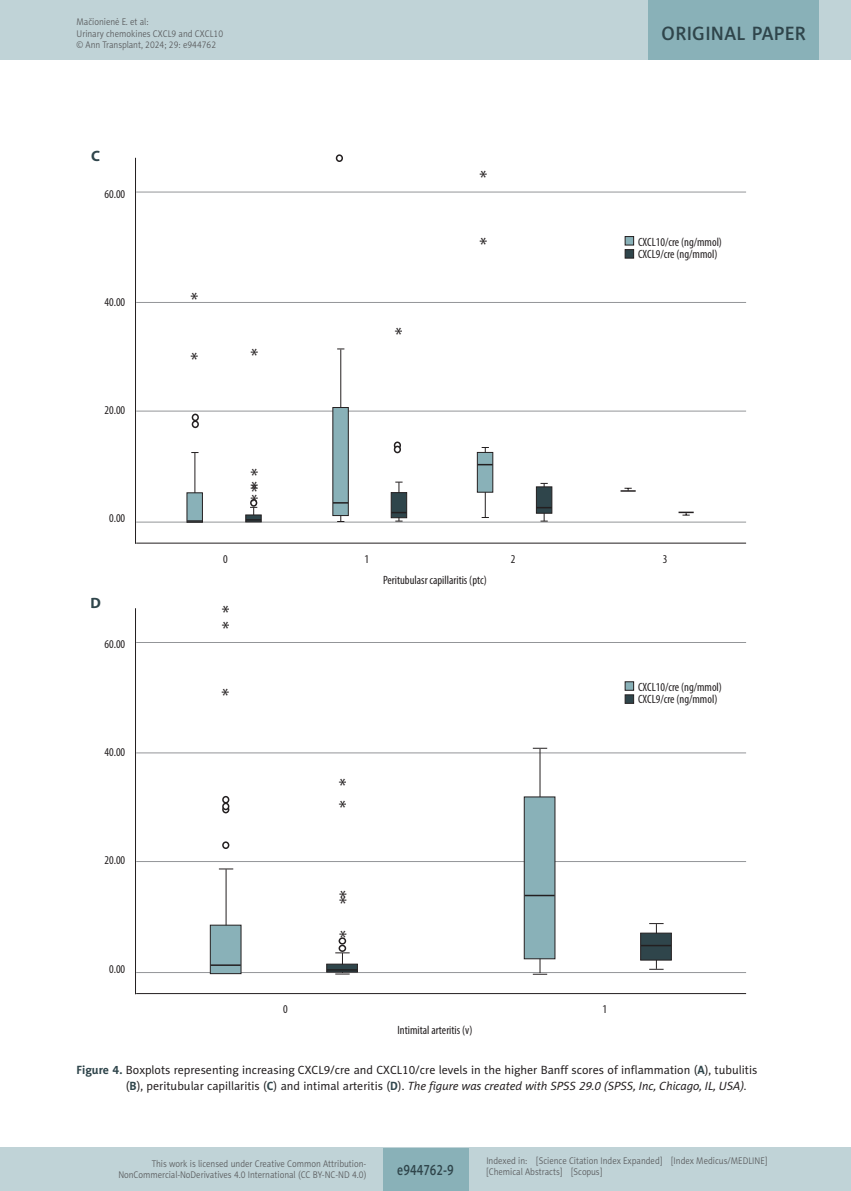
<style>
.page{position:relative;width:851px;height:1191px;background:#fff}
.page>*{position:absolute;margin:0;border:0;box-sizing:border-box;transform-origin:0 0}
.t1{font:condensed 21px/37px "Myriad Pro";color:#231f20}
.t2{font:19.5px "Naomi Sans EFN Medium";letter-spacing:.015em;color:#2f454b}
.t3{font:15px "Naomi Sans EFN Medium";color:#2f454b;scale:.8 1}
.t4{font:700 15px "Myriad Pro";color:#2f454b}
.AT_Rycina_tytul{font:12px/15.8px "Naomi Sans EFN";color:#231f20}
.t5{font:condensed 12px/12px "Myriad Pro";color:#231f20}
.t6{font:9.75px/11.2px "Naomi Sans EFN Light";color:#57585a;scale:.9 1}
.s1{font-weight:700;color:#2f454b}
.s2{font-style:italic}
</style>
<div class="page">
<div style="left:250px;top:499px;width:7px;height:7px;border:2px solid #231f20;border-radius:50%"></div>
<hr style="left:194px;top:453px;width:1px;height:68px;background:#231f20">
<hr style="left:135px;top:158px;width:1px;height:386px;background:#231f20">
<hr style="left:136px;top:543px;width:610px;height:1px;background:#231f20">
<hr style="left:136px;top:192px;width:610px;height:1px;background:#939598">
<hr style="left:136px;top:302px;width:610px;height:1px;background:#939598">
<hr style="left:136px;top:411px;width:610px;height:1px;background:#939598">
<hr style="left:136px;top:522px;width:610px;height:1px;background:#939598">
<div style="left:186px;top:492px;width:17px;height:30px;background:#89b1b8;border:1px solid #231f20"></div>
<div style="left:624px;top:236px;width:10px;height:9px;background:#89b1b8;border:1px solid #231f20"></div>
<div style="left:624px;top:249px;width:10px;height:9px;background:#2f454b;border:1px solid #231f20"></div>
<svg style="left:187px;top:520px;width:15px;height:2px"></svg>
<svg style="left:245px;top:514px;width:16px;height:8px"></svg>
<svg style="left:246px;top:500px;width:15px;height:21px"></svg>
<hr style="left:398px;top:482px;width:1px;height:39px;background:#231f20">
<div style="left:391px;top:492px;width:16px;height:26px;background:#2f454b;border:1px solid #231f20"></div>
<svg style="left:391px;top:512px;width:15px;height:1px"></svg>
<hr style="left:543px;top:483px;width:1px;height:38px;background:#231f20">
<div style="left:536px;top:486px;width:16px;height:27px;background:#2f454b;border:1px solid #231f20"></div>
<svg style="left:536px;top:507px;width:15px;height:1px"></svg>
<hr style="left:340px;top:349px;width:1px;height:173px;background:#231f20">
<div style="left:332px;top:407px;width:16px;height:109px;background:#89b1b8"></div>
<svg style="left:333px;top:502px;width:15px;height:1px"></svg>
<hr style="left:485px;top:448px;width:1px;height:70px;background:#231f20">
<div style="left:477px;top:452px;width:16px;height:40px;background:#89b1b8;border:1px solid #231f20"></div>
<svg style="left:477px;top:464px;width:15px;height:1px"></svg>
<svg style="left:620px;top:488px;width:15px;height:4px"></svg>
<svg style="left:678px;top:511px;width:15px;height:5px"></svg>
<div style="left:624px;top:681px;width:10px;height:9px;background:#89b1b8;border:1px solid #231f20"></div>
<div style="left:624px;top:694px;width:10px;height:9px;background:#2f454b;border:1px solid #231f20"></div>
<div style="left:192px;top:413px;width:7px;height:8px;border:2px solid #231f20;border-radius:50%"></div>
<div style="left:336px;top:154px;width:7px;height:8px;border:2px solid #231f20;border-radius:50%"></div>
<svg style="left:192px;top:414px;width:6px;height:13px"></svg>
<div style="left:192px;top:420px;width:7px;height:8px;border:2px solid #231f20;border-radius:50%"></div>
<div style="left:394px;top:441px;width:7px;height:8px;border:2px solid #231f20;border-radius:50%"></div>
<svg style="left:394px;top:442px;width:6px;height:10px"></svg>
<div style="left:394px;top:446px;width:7px;height:7px;border:2px solid #231f20;border-radius:50%"></div>
<hr style="left:135px;top:608px;width:1px;height:386px;background:#231f20">
<hr style="left:136px;top:993px;width:610px;height:1px;background:#231f20">
<hr style="left:136px;top:642px;width:610px;height:1px;background:#939598">
<hr style="left:136px;top:752px;width:610px;height:1px;background:#939598">
<hr style="left:136px;top:861px;width:610px;height:1px;background:#939598">
<hr style="left:136px;top:972px;width:610px;height:1px;background:#939598">
<hr style="left:226px;top:869px;width:1px;height:87px;background:#231f20">
<div style="left:210px;top:924px;width:31px;height:50px;background:#89b1b8;border:1px solid #231f20"></div>
<hr style="left:210px;top:964px;width:31px;height:2px;background:#231f20">
<svg style="left:219px;top:868px;width:14px;height:1px"></svg>
<div style="left:326px;top:963px;width:32px;height:9px;background:#2f454b;border:1px solid #231f20"></div>
<hr style="left:327px;top:969px;width:30px;height:1px;background:#231f20">
<div style="left:222px;top:841px;width:7px;height:8px;border:2px solid #231f20;border-radius:50%"></div>
<div style="left:338px;top:937px;width:8px;height:7px;border:2px solid #231f20;border-radius:50%"></div>
<svg style="left:335px;top:938px;width:14px;height:36px"></svg>
<div style="left:338px;top:944px;width:8px;height:8px;border:2px solid #231f20;border-radius:50%"></div>
<hr style="left:539px;top:749px;width:1px;height:224px;background:#231f20">
<div style="left:524px;top:796px;width:31px;height:163px;background:#89b1b8;border:1px solid #231f20"></div>
<hr style="left:524px;top:894px;width:30px;height:2px;background:#231f20">
<svg style="left:532px;top:748px;width:15px;height:1px"></svg>
<svg style="left:532px;top:974px;width:15px;height:1px"></svg>
<hr style="left:656px;top:924px;width:1px;height:44px;background:#231f20">
<div style="left:640px;top:932px;width:31px;height:28px;background:#2f454b;border:1px solid #231f20"></div>
<hr style="left:641px;top:944px;width:30px;height:2px;background:#231f20">
<svg style="left:649px;top:923px;width:14px;height:1px"></svg>
<svg style="left:649px;top:969px;width:14px;height:1px"></svg>
<div style="left:222px;top:806px;width:7px;height:7px;border:2px solid #231f20;border-radius:50%"></div>
<div style="left:222px;top:802px;width:7px;height:8px;border:2px solid #231f20;border-radius:50%"></div>
<svg style="left:223px;top:796px;width:5px;height:16px"></svg>
<div style="left:222px;top:796px;width:7px;height:7px;border:2px solid #231f20;border-radius:50%"></div>
<div style="left:0;top:1148px;width:850px;height:43px;background:#c0d3d7"></div>
<div style="left:383px;top:1147px;width:85px;height:43px;background:#89b1b8"></div>
<div style="left:0;top:0;width:850px;height:60px;background:#c0d3d7"></div>
<div style="left:648px;top:0;width:171px;height:60px;background:#89b1b8"></div>
<p class="t6" style="left:77px;top:16px;width:164px">Mačionienė E. et al:<br>Urinary chemokines CXCL9 and CXCL10 © Ann Transplant, 2024; 29: e944762</p>
<h2 class="t2" style="left:661px;top:22px;width:146px">ORIGINAL PAPER</h2>
<p class="t4" style="left:91px;top:147px;width:10px">C</p>
<p class="t5" style="left:104px;top:188px;width:22px">60.00</p>
<p class="t5" style="left:104px;top:296px;width:22px">40.00</p>
<p class="t5" style="left:104px;top:404px;width:22px">20.00</p>
<p class="t5" style="left:109px;top:512px;width:18px">0.00</p>
<p class="t4" style="left:90px;top:593px;width:12px">D</p>
<p class="t5" style="left:104px;top:638px;width:22px">60.00</p>
<p class="t5" style="left:104px;top:746px;width:22px">40.00</p>
<p class="t5" style="left:104px;top:854px;width:22px">20.00</p>
<p class="t5" style="left:109px;top:962px;width:18px">0.00</p>
<p class="t1" style="left:191px;top:281px;width:9px">*</p>
<p class="t1" style="left:191px;top:341px;width:9px">*</p>
<p class="t1" style="left:250px;top:337px;width:9px">*</p>
<p class="t1" style="left:395px;top:317px;width:9px">*</p>
<p class="t1" style="left:479px;top:159px;width:9px">*</p>
<p class="t1" style="left:479px;top:226px;width:9px">*</p>
<p class="t5" style="left:638px;top:236px;width:85px">CXCL10/cre (ng/mmol)<br>CXCL9/cre (ng/mmol)</p>
<p class="t1" style="left:250px;top:457px;width:9px">*</p>
<p class="t1" style="left:250px;top:471px;width:9px">**</p>
<p class="t1" style="left:250px;top:483px;width:9px">*</p>
<p class="t5" style="left:223px;top:553px;width:6px">0</p>
<p class="t5" style="left:364px;top:553px;width:6px">1</p>
<p class="t1" style="left:222px;top:594px;width:9px">*</p>
<p class="t1" style="left:222px;top:610px;width:9px">*</p>
<p class="t5" style="left:383px;top:574px;width:105px">Peritubulasr capillaritis (ptc)</p>
<p class="t1" style="left:221px;top:677px;width:9px">*</p>
<p class="t5" style="left:510px;top:553px;width:6px">2</p>
<p class="t5" style="left:662px;top:553px;width:6px">3</p>
<p class="t5" style="left:638px;top:681px;width:85px">CXCL10/cre (ng/mmol)<br>CXCL9/cre (ng/mmol)</p>
<p class="t1" style="left:338px;top:775px;width:9px;line-height:21.3px">* *</p>
<p class="t1" style="left:339px;top:882px;width:9px">** *</p>
<p class="t5" style="left:283px;top:1002px;width:6px">0</p>
<p class="t5" style="left:602px;top:1002px;width:6px">1</p>
<p class="t5" style="left:397px;top:1024px;width:76px">Intimital arteritis (v)</p>
<p class="AT_Rycina_tytul" style="left:126px;top:1062px;width:633px;text-indent:-49px"><span class="s1">Figure 4.</span> Boxplots representing increasing CXCL9/cre and CXCL10/cre levels in the higher Banff scores of inflammation (<span class="s1">A</span>), tubulitis (<span class="s1">B</span>), peritubular capillaritis (<span class="s1">C</span>) and intimal arteritis (<span class="s1">D</span>). <span class="s2">The figure was created with SPSS 29.0 (SPSS, Inc, Chicago, IL, USA).</span></p>
<p class="t6" style="left:118px;top:1158px;width:277px;text-align:right">This work is licensed under Creative Common Attribution-<br>NonCommercial-NoDerivatives 4.0 International (CC BY-NC-ND 4.0)</p>
<h3 class="t3" style="left:397px;top:1160px;width:72px">e944762-9</h3>
<p class="t6" style="left:486px;top:1155px;width:313px">Indexed in: [Science Citation Index Expanded] [Index Medicus/MEDLINE] [Chemical Abstracts] [Scopus]</p>
</div>
